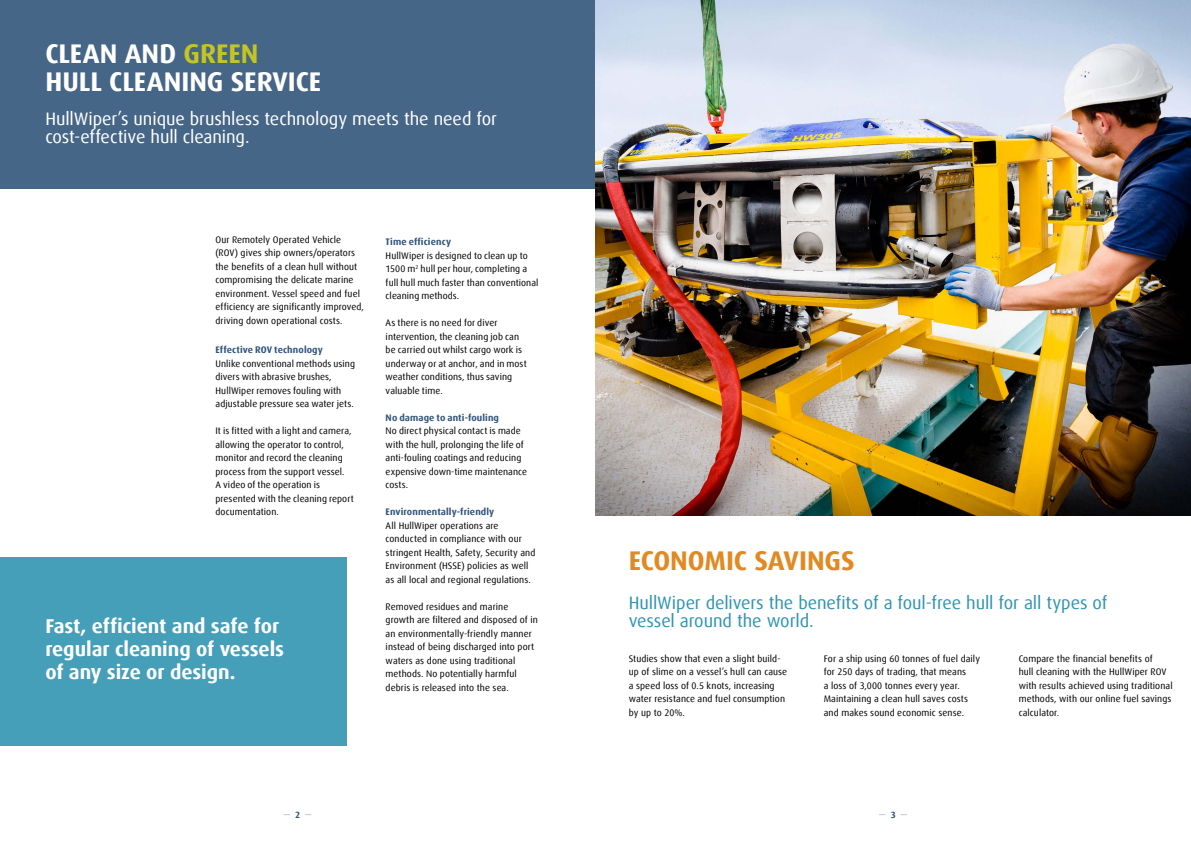
<style>
.page{position:relative;width:1191px;height:842px;background:#fff}
.page>*{position:absolute;margin:0;border:0;box-sizing:border-box;transform-origin:0 0}
.t1{font:700 27px/28px "Dax Offc";color:#fff}
.t2{font:700 27px "Dax Offc";color:#e18922}
.t3{font:700 20px/23px "Dax Offc";letter-spacing:-.005em;color:#fff}
.t4{font:18px/18px "Dax Offc";letter-spacing:-.005em;color:#fff}
.t5{font:18px/18px "Dax Offc";letter-spacing:-.005em;color:#3095b1}
.t6{font:9.5px/13.5px "Dax Offc";letter-spacing:.005em;color:#000}
.t7{font:700 9.5px "Dax Offc";letter-spacing:.01em;color:#32557b}
.t8{font:300 9px "Dax Offc";color:#32557b}
.s1{color:#c4c523}
.s2{font-weight:700}
</style>
<div class="page">
<div style="left:0;top:0;width:596px;height:189px;background:#466688"></div>
<div style="left:0;top:557px;width:346px;height:189px;background:#459fb8"></div>
<img style="left:596px;top:0;width:595px;height:515px">
<h1 class="t1" style="left:45px;top:40px;width:277px">CLEAN AND <span class="s1">GREEN<br></span>HULL CLEANING SERVICE</h1>
<h3 class="t4" style="left:45px;top:110px;width:453px">HullWiper’s unique brushless technology meets the need for cost-effective hull cleaning.</h3>
<p class="t6" style="left:215px;top:233px;width:150px">Our Remotely Operated Vehicle (ROV) gives ship owners/operators the benefits of a clean hull without compromising the delicate marine environment. Vessel speed and fuel efficiency are significantly improved, driving down operational costs.</p>
<p class="t7" style="left:215px;top:344px;width:109px">Effective ROV technology</p>
<p class="t6" style="left:215px;top:357px;width:141px">Unlike conventional methods using divers with abrasive brushes, HullWiper removes fouling with adjustable pressure sea water jets.</p>
<p class="t6" style="left:215px;top:424px;width:140px">It is fitted with a light and camera, allowing the operator to control, monitor and record the cleaning process from the support vessel.<br>A video of the operation is presented with the cleaning report documentation.</p>
<h2 class="t3" style="left:45px;top:615px;width:240px">Fast, efficient and safe for regular cleaning of vessels of any size or design.</h2>
<p class="t7" style="left:386px;top:236px;width:67px">Time efficiency</p>
<p class="t6" style="left:386px;top:249px;width:154px">HullWiper is designed to clean up to<br>1500 m<sup>2</sup> hull per hour, completing a full hull much faster than conventional cleaning methods.</p>
<p class="t6" style="left:386px;top:316px;width:143px">As there is no need for diver intervention, the cleaning job can be carried out whilst cargo work is underway or at anchor, and in most weather conditions, thus saving valuable time.</p>
<p class="t7" style="left:386px;top:411px;width:115px">No damage to anti-fouling</p>
<p class="t6" style="left:386px;top:424px;width:143px">No direct physical contact is made with the hull, prolonging the life of anti-fouling coatings and reducing expensive down-time maintenance costs.</p>
<p class="t7" style="left:386px;top:506px;width:110px">Environmentally-friendly</p>
<p class="t6" style="left:386px;top:519px;width:151px">All HullWiper operations are conducted in compliance with our stringent Health, Safety, Security and Environment (HSSE) policies as well as all local and regional regulations.</p>
<p class="t6" style="left:386px;top:600px;width:154px">Removed residues and marine growth are filtered and disposed of in an environmentally-friendly manner instead of being discharged into port waters as done using traditional methods. No potentially harmful debris is released into the sea.</p>
<h1 class="t2" style="left:629px;top:544px;width:16px">econo</h1>
<h1 class="t2" style="left:704px;top:544px;width:65px">mic savings</h1>
<h3 class="t5" style="left:629px;top:594px;width:480px">HullWiper delivers the benefits of a foul-free hull for all types of vessel around the world.</h3>
<p class="t6" style="left:629px;top:652px;width:160px">Studies show that even a slight build&shy;up of slime on a vessel’s hull can cause a speed loss of 0.5 knots, increasing water resistance and fuel consumption by up to 20%.</p>
<p class="t6" style="left:823px;top:652px;width:158px">For a ship using 60 tonnes of fuel daily for 250 days of trading, that means<br>a loss of 3,000 tonnes every year.<br>Maintaining a clean hull saves costs and makes sound economic sense.</p>
<p class="t6" style="left:1018px;top:652px;width:155px">Compare the financial benefits of<br>hull cleaning with the HullWiper ROV with results achieved using traditional methods, with our online fuel savings calculator.</p>
<p class="t8" style="left:284px;top:809px;width:30px">— <span class="s2">2</span> —</p>
<p class="t8" style="left:879px;top:809px;width:30px">— <span class="s2">3</span> —</p>
</div>
